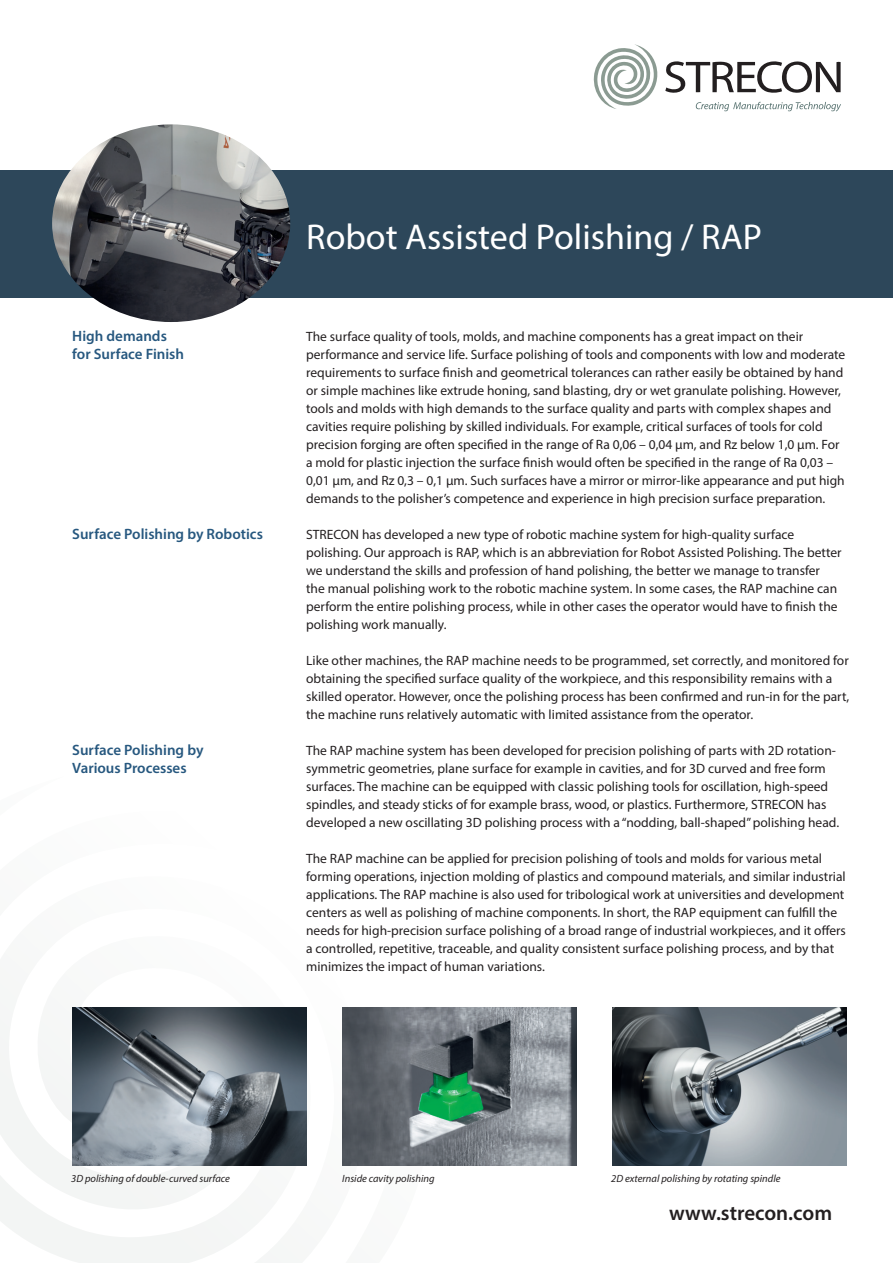
<style>
.page{position:relative;width:893px;height:1263px;background:#fff}
.page>*{position:absolute;margin:0;border:0;box-sizing:border-box;transform-origin:0 0}
.t1{font:36px "Myriad Pro";color:#fff}
.t2{font:600 21px "Myriad Pro";color:#231f20}
.t3{font:600 15px/18px "Myriad Pro";color:#27587f}
.t4{font:13.5px/18px "Myriad Pro";color:#231f20}
.t5{font:italic 10.5px "Myriad Pro";color:#231f20}
</style>
<div class="page">
<svg style="left:0;top:1007px;width:370px;height:256px"></svg>
<div style="left:0;top:170px;width:893px;height:128px;background:#2d475a"></div>
<svg style="left:593px;top:44px;width:248px;height:67px"></svg>
<img style="left:612px;top:1008px;width:234px;height:157px">
<img style="left:343px;top:1008px;width:233px;height:157px">
<img style="left:72px;top:1008px;width:234px;height:157px">
<img style="left:52px;top:124px;width:238px;height:198px">
<p class="t3" style="left:72px;top:327px;width:113px">High demands for Surface Finish</p>
<p class="t3" style="left:72px;top:525px;width:192px">Surface Polishing by Robotics</p>
<p class="t3" style="left:72px;top:741px;width:133px">Surface Polishing by<br>Various Processes</p>
<h1 class="t1" style="left:306px;top:215px;width:457px">Robot Assisted Polishing / RAP</h1>
<p class="t4" style="left:306px;top:327px;width:541px">The surface quality of tools, molds, and machine components has a great impact on their performance and service life. Surface polishing of tools and components with low and moderate requirements to surface finish and geometrical tolerances can rather easily be obtained by hand or simple machines like extrude honing, sand blasting, dry or wet granulate polishing. However, tools and molds with high demands to the surface quality and parts with complex shapes and cavities require polishing by skilled individuals. For example, critical surfaces of tools for cold precision forging are often specified in the range of Ra 0,06 – 0,04 μm, and Rz below 1,0 μm. For a mold for plastic injection the surface finish would often be specified in the range of Ra 0,03 – 0,01 μm, and Rz 0,3 – 0,1 μm. Such surfaces have a mirror or mirror-like appearance and put high demands to the polisher’s competence and experience in high precision surface preparation.</p>
<p class="t4" style="left:306px;top:525px;width:537px">STRECON has developed a new type of robotic machine system for high-quality surface polishing. Our approach is RAP, which is an abbreviation for Robot Assisted Polishing. The better we understand the skills and profession of hand polishing, the better we manage to transfer the manual polishing work to the robotic machine system. In some cases, the RAP machine can perform the entire polishing process, while in other cases the operator would have to finish the polishing work manually.</p>
<p class="t4" style="left:306px;top:651px;width:545px">Like other machines, the RAP machine needs to be programmed, set correctly, and monitored for obtaining the specified surface quality of the workpiece, and this responsibility remains with a skilled operator. However, once the polishing process has been confirmed and run-in for the part, the machine runs relatively automatic with limited assistance from the operator.</p>
<p class="t4" style="left:306px;top:741px;width:534px">The RAP machine system has been developed for precision polishing of parts with 2D rotation&shy;symmetric geometries, plane surface for example in cavities, and for 3D curved and free form surfaces. The machine can be equipped with classic polishing tools for oscillation, high-speed spindles, and steady sticks of for example brass, wood, or plastics. Furthermore, STRECON has developed a new oscillating 3D polishing process with a “nodding, ball-shaped” polishing head.</p>
<p class="t4" style="left:306px;top:849px;width:541px">The RAP machine can be applied for precision polishing of tools and molds for various metal forming operations, injection molding of plastics and compound materials, and similar industrial applications. The RAP machine is also used for tribological work at universities and development centers as well as polishing of machine components. In short, the RAP equipment can fulfill the needs for high-precision surface polishing of a broad range of industrial workpieces, and it offers a controlled, repetitive, traceable, and quality consistent surface polishing process, and by that minimizes the impact of human variations.</p>
<p class="t5" style="left:71px;top:1171px;width:160px">3D polishing of double-curved surface</p>
<p class="t5" style="left:611px;top:1171px;width:171px">2D external polishing by rotating spindle</p>
<p class="t5" style="left:342px;top:1171px;width:94px">Inside cavity polishing</p>
<h2 class="t2" style="left:669px;top:1200px;width:165px">www.strecon.com</h2>
</div>
